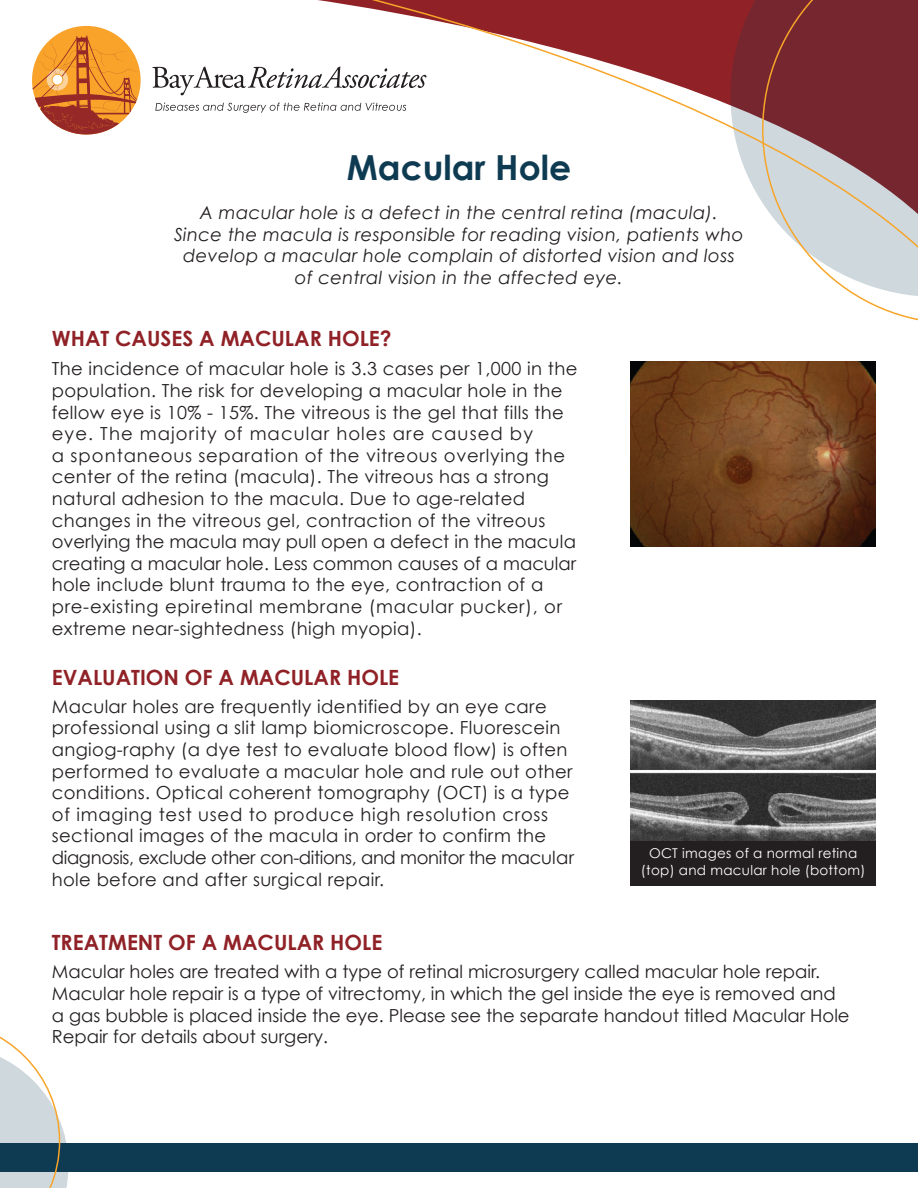
<style>
.page{position:relative;width:918px;height:1188px;background:#fff}
.page>*{position:absolute;margin:0;border:0;box-sizing:border-box;transform-origin:0 0}
.t1{font:700 34.5px "Century Gothic";color:#0e3b52}
.t2{font:700 21px "Century Gothic";color:#902227}
.t3{font:18px/21.6px "Century Gothic";letter-spacing:.02em;color:#231f20}
.t4{font:18px/21.6px "Century Gothic";color:#231f20}
.t5{font:italic 18px/21.6px "Century Gothic";letter-spacing:.02em;color:#231f20;text-align:center}
.t6{font:18px/21.6px "Century Gothic";letter-spacing:-.02em;color:#231f20}
.t7{font:18px "Century Gothic";letter-spacing:.04em;color:#231f20}
.t8{font:13.5px/16.2px "Century Gothic";letter-spacing:.02em;color:#fff;text-align:center}
</style>
<div class="page">
<div style="left:0;top:1143px;width:918px;height:29px;background:#0e3b52"></div>
<svg style="left:0;top:1036px;width:69px;height:152px"></svg>
<svg style="left:278px;top:0;width:598px;height:547px"></svg>
<svg style="left:762px;top:0;width:156px;height:324px"></svg>
<div style="left:32px;top:26px;width:109px;height:109px;background:#f9a32a;border-radius:50%"></div>
<svg style="left:152px;top:66px;width:275px;height:29px"></svg>
<svg style="left:155px;top:103px;width:251px;height:10px"></svg>
<svg style="left:33px;top:35px;width:106px;height:100px"></svg>
<img style="left:631px;top:362px;width:245px;height:185px">
<div style="left:631px;top:701px;width:245px;height:185px;background:#231f20"></div>
<img style="left:631px;top:701px;width:245px;height:139px">
<p class="t1" style="left:347px;top:146px;width:226px">Macular Hole</p>
<p class="t5" style="left:200px;top:202px;width:519px">A macular hole is a defect in the central retina (macula).</p>
<p class="t5" style="left:174px;top:223px;width:571px">Since the macula is responsible for reading vision, patients who</p>
<p class="t5" style="left:183px;top:245px;width:553px">develop a macular hole complain of distorted vision and loss of central vision in the affected eye.</p>
<p class="t2" style="left:52px;top:325px;width:341px">WHAT CAUSES A MACULAR HOLE?</p>
<p class="t3" style="left:52px;top:358px;width:527px">The incidence of macular hole is 3.3 cases per 1,000 in the population. The risk for developing a macular hole in the fellow eye is 10% - 15%. The vitreous is the gel that fills the eye. The majority of macular holes are caused by</p>
<p class="t7" style="left:52px;top:444px;width:515px">a spontaneous separation of the vitreous overlying the</p>
<p class="t3" style="left:52px;top:466px;width:499px">center of the retina (macula). The vitreous has a strong</p>
<p class="t3" style="left:52px;top:487px;width:526px">natural adhesion to the macula. Due to age-related changes in the vitreous gel, contraction of the vitreous overlying the macula may pull open a defect in the macula creating a macular hole. Less common causes of a macular</p>
<p class="t3" style="left:52px;top:574px;width:512px">hole include blunt trauma to the eye, contraction of a pre-existing epiretinal membrane (macular pucker), or extreme near-sightedness (high myopia).</p>
<p class="t2" style="left:52px;top:664px;width:349px">EVALUATION OF A MACULAR HOLE</p>
<p class="t3" style="left:52px;top:695px;width:522px">Macular holes are frequently identified by an eye care professional using a slit lamp biomicroscope. Fluorescein angiog-raphy (a dye test to evaluate blood flow) is often performed to evaluate a macular hole and rule out other conditions. Optical coherent tomography (OCT) is a type of imaging test used to produce high resolution cross sectional images of the macula in order to confirm the</p>
<p class="t6" style="left:52px;top:847px;width:524px">diagnosis, exclude other con-ditions, and monitor the macular hole before and after surgical repair.</p>
<p class="t2" style="left:52px;top:929px;width:332px">TREATMENT OF A MACULAR HOLE</p>
<p class="t8" style="left:641px;top:845px;width:226px">OCT images of a normal retina (top) and macular hole (bottom)</p>
<p class="t4" style="left:52px;top:961px;width:799px">Macular holes are treated with a type of retinal microsurgery called macular hole repair.<br>Macular hole repair is a type of vitrectomy, in which the gel inside the eye is removed and a gas bubble is placed inside the eye. Please see the separate handout titled Macular Hole Repair for details about surgery.</p>
</div>
